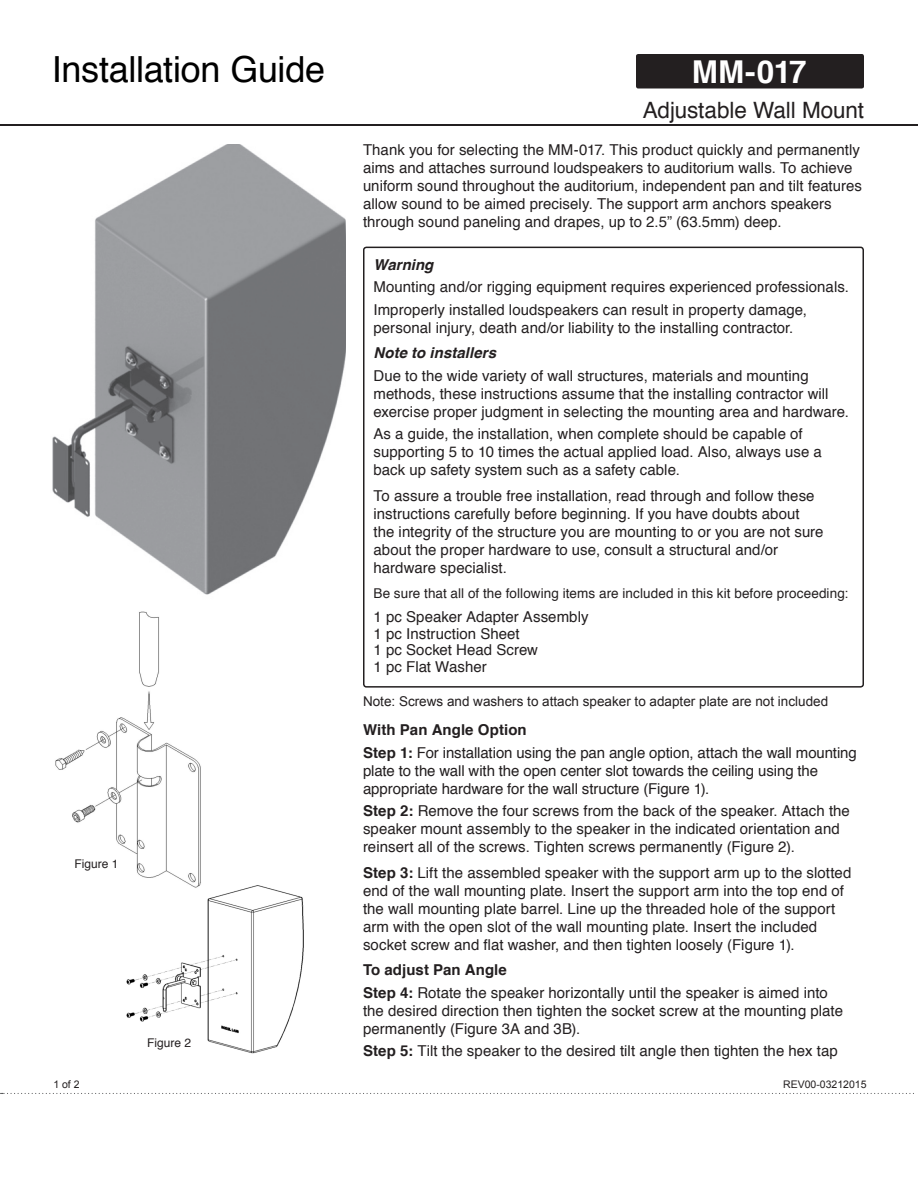
<style>
.page{position:relative;width:918px;height:1188px;background:#fff}
.page>*{position:absolute;margin:0;border:0;box-sizing:border-box;transform-origin:0 0}
.main_title{font:36px "Helvetica";letter-spacing:-.01em;color:#000}
.red_white_title{font:700 31.5px "Helvetica";color:#fff}
.undertitle_main_titl{font:22.5px "Helvetica";letter-spacing:-.005em;color:#231f20}
.main_text{font:15px/18px "Helvetica";letter-spacing:.005em;color:#231f20}
.main_text_titles{font:15px/18px "Helvetica";color:#231f20}
.main_text_titles-2{font:700 15px "Helvetica";letter-spacing:.005em;color:#231f20}
.main_text_titles-3{font:italic 700 15px "Helvetica";letter-spacing:.005em;color:#231f20}
.main_text-2{font:13.5px "Helvetica";letter-spacing:.01em;color:#231f20}
.picture_labels{font:13.5px "Arial";color:#231f20}
.t1{font:12px "Helvetica";color:#231f20}
.revision_date_page_n{font:10.5px "Arial";color:#231f20}
.s1{font-weight:700}
</style>
<div class="page">
<div style="left:636px;top:54px;width:228px;height:34px;background:#231f20;border-radius:2px"></div>
<hr style="left:0;top:124px;width:918px;height:2px;background:#231f20">
<svg style="left:0;top:1093px;width:914px;height:1px"></svg>
<img style="left:126px;top:885px;width:178px;height:169px">
<img style="left:52px;top:144px;width:294px;height:451px">
<img style="left:55px;top:611px;width:152px;height:279px">
<div style="left:363px;top:247px;width:501px;height:441px;border:2px solid #231f20;border-radius:3px"></div>
<p class="main_title" style="left:52px;top:42px;width:275px">Installation Guide</p>
<p class="t1" style="left:74px;top:854px;width:46px">Figure 1</p>
<p class="t1" style="left:147px;top:1033px;width:46px">Figure 2</p>
<p class="red_white_title" style="left:692px;top:47px;width:117px">MM-017</p>
<p class="undertitle_main_titl" style="left:643px;top:92px;width:223px">Adjustable Wall Mount</p>
<p class="main_text" style="left:363px;top:141px;width:500px">Thank you for selecting the MM-017. This product quickly and permanently aims and attaches surround loudspeakers to auditorium walls. To achieve uniform sound throughout the auditorium, independent pan and tilt features allow sound to be aimed precisely. The support arm anchors speakers through sound paneling and drapes, up to 2.5” (63.5mm) deep.</p>
<p class="main_text_titles-3" style="left:374px;top:252px;width:61px">Warning</p>
<p class="main_text_titles" style="left:374px;top:279px;width:477px">Mounting and/or rigging equipment requires experienced professionals.</p>
<p class="main_text" style="left:374px;top:301px;width:435px">Improperly installed loudspeakers can result in property damage, personal injury, death and/or liability to the installing contractor.</p>
<p class="main_text_titles-3" style="left:374px;top:341px;width:124px">Note to installers</p>
<p class="main_text_titles" style="left:374px;top:367px;width:477px">Due to the wide variety of wall structures, materials and mounting methods, these instructions assume that the installing contractor will exercise proper judgment in selecting the mounting area and hardware.</p>
<p class="main_text" style="left:374px;top:426px;width:450px">As a guide, the installation, when complete should be capable of supporting 5 to 10 times the actual applied load. Also, always use a back up safety system such as a safety cable.</p>
<p class="main_text" style="left:374px;top:487px;width:452px">To assure a trouble free installation, read through and follow these instructions carefully before beginning. If you have doubts about the integrity of the structure you are mounting to or you are not sure about the proper hardware to use, consult a structural and/or hardware specialist.</p>
<p class="main_text-2" style="left:374px;top:583px;width:476px">Be sure that all of the following items are included in this kit before proceeding:</p>
<p class="main_text" style="left:374px;top:609px;width:217px;line-height:16.5px">1 pc Speaker Adapter Assembly<br>1 pc Instruction Sheet<br>1 pc Socket Head Screw<br>1 pc Flat Washer</p>
<p class="picture_labels" style="left:363px;top:693px;width:467px">Note: Screws and washers to attach speaker to adapter plate are not included</p>
<p class="main_text_titles-2" style="left:363px;top:718px;width:165px">With Pan Angle Option</p>
<p class="main_text_titles" style="left:363px;top:744px;width:495px"><span class="s1">Step 1:</span> For installation using the pan angle option, attach the wall mounting plate to the wall with the open center slot towards the ceiling using the appropriate hardware for the wall structure (Figure 1).</p>
<p class="main_text" style="left:363px;top:803px;width:488px"><span class="s1">Step 2:</span> Remove the four screws from the back of the speaker. Attach the speaker mount assembly to the speaker in the indicated orientation and reinsert all of the screws. Tighten screws permanently (Figure 2).</p>
<p class="main_text" style="left:363px;top:864px;width:490px"><span class="s1">Step 3:</span> Lift the assembled speaker with the support arm up to the slotted end of the wall mounting plate. Insert the support arm into the top end of the wall mounting plate barrel. Line up the threaded hole of the support arm with the open slot of the wall mounting plate. Insert the included socket screw and flat washer, and then tighten loosely (Figure 1).</p>
<p class="main_text_titles-2" style="left:363px;top:958px;width:145px">To adjust Pan Angle</p>
<p class="main_text_titles" style="left:363px;top:984px;width:482px"><span class="s1">Step 4:</span> Rotate the speaker horizontally until the speaker is aimed into the desired direction then tighten the socket screw at the mounting plate permanently (Figure 3A and 3B).</p>
<p class="main_text" style="left:363px;top:1043px;width:476px"><span class="s1">Step 5:</span> Tilt the speaker to the desired tilt angle then tighten the hex tap</p>
<p class="revision_date_page_n" style="left:53px;top:1077px;width:28px">1 of 2</p>
<p class="revision_date_page_n" style="left:783px;top:1077px;width:85px">REV00-03212015</p>
</div>
